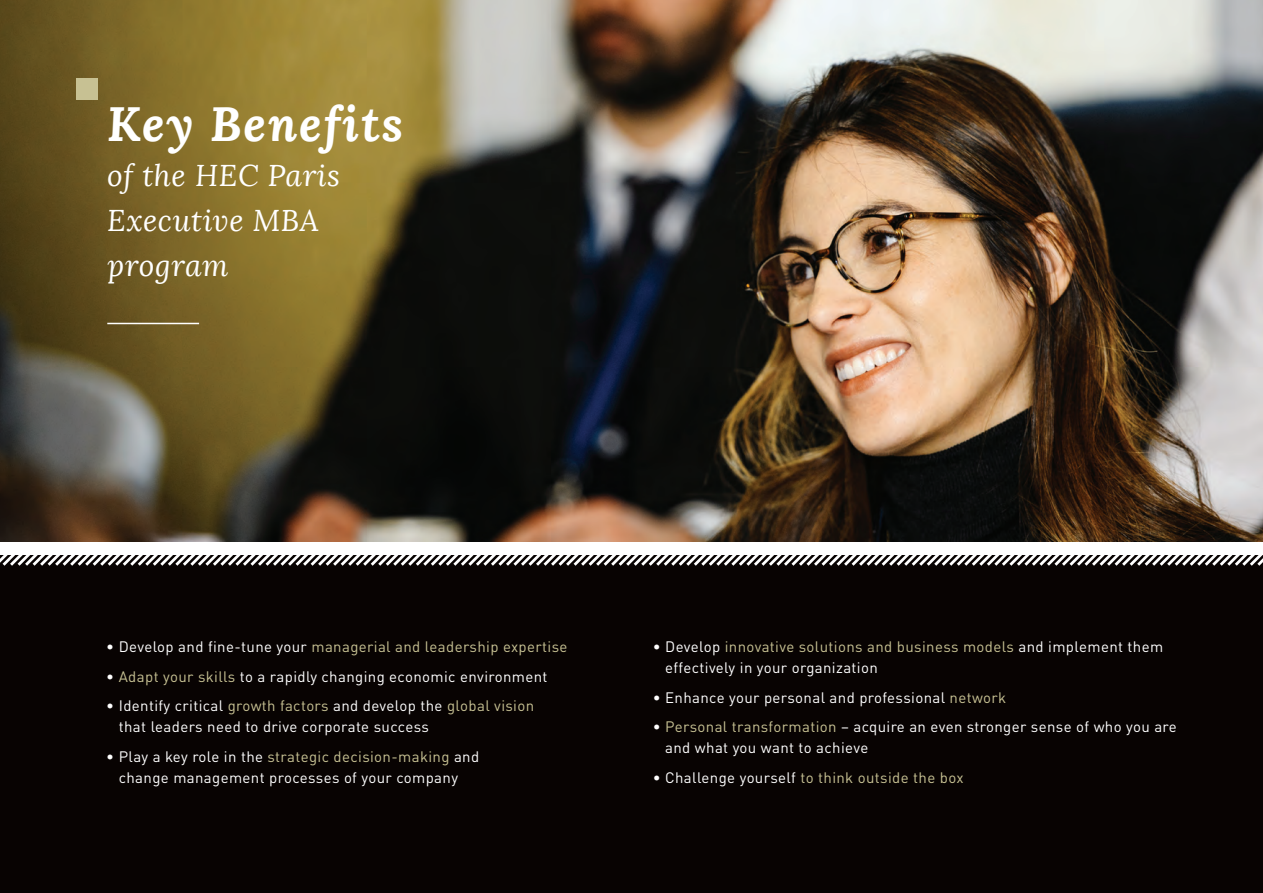
<style>
.page{position:relative;width:1263px;height:893px;background:#fff}
.page>*{position:absolute;margin:0;border:0;box-sizing:border-box;transform-origin:0 0}
.t1{font:italic 700 48px "Lora";letter-spacing:.04em;color:#fff}
.t2{font:italic 30px/45px "Lora";letter-spacing:.02em;color:#fff}
.t3{font:15px/21px "DIN Pro";letter-spacing:.025em;color:#fff}
.t4{font:15px "DIN Pro";letter-spacing:.025em;color:#c7c193}
.s1{color:#fff}
.s2{color:#c7c193}
</style>
<div class="page">
<div style="left:0;top:555px;width:1263px;height:338px;background:#080302"></div>
<svg style="left:0;top:555px;width:1263px;height:11px"></svg>
<img style="left:0;top:0;width:1263px;height:541px">
<hr style="left:107px;top:323px;width:92px;height:1px;background:#fff">
<div style="left:77px;top:78px;width:21px;height:21px;background:#c7c193"></div>
<h1 class="t1" style="left:107px;top:91px;width:298px">Key Benefits</h1>
<h2 class="t2" style="left:107px;top:153px;width:234px">of the HEC Paris<br>Executive MBA program</h2>
<p class="t4" style="left:106px;top:635px;width:463px"><span class="s1">• Develop and fine-tune your</span> managerial and leadership expertise</p>
<p class="t3" style="left:106px;top:664px;width:443px">• <span class="s2">Adapt your skills</span> to a rapidly changing economic environment</p>
<p class="t3" style="left:119px;top:694px;width:417px;text-indent:-12px">• Identify critical <span class="s2">growth factors</span> and develop the <span class="s2">global vision </span>that leaders need to drive corporate success</p>
<p class="t3" style="left:106px;top:744px;width:374px;text-align:center">• Play a key role in the <span class="s2">strategic decision-making</span> and change management processes of your company</p>
<p class="t3" style="left:665px;top:635px;width:499px;text-indent:-12px">• Develop <span class="s2">innovative solutions and business models</span> and implement them effectively in your organization</p>
<p class="t3" style="left:653px;top:685px;width:355px">• Enhance your personal and professional <span class="s2">network</span></p>
<p class="t3" style="left:665px;top:715px;width:513px;text-indent:-12px">• <span class="s2">Personal transformation</span> – acquire an even stronger sense of who you are and what you want to achieve</p>
<p class="t4" style="left:653px;top:765px;width:312px"><span class="s1">• Challenge yourself</span> to think outside the box</p>
</div>
